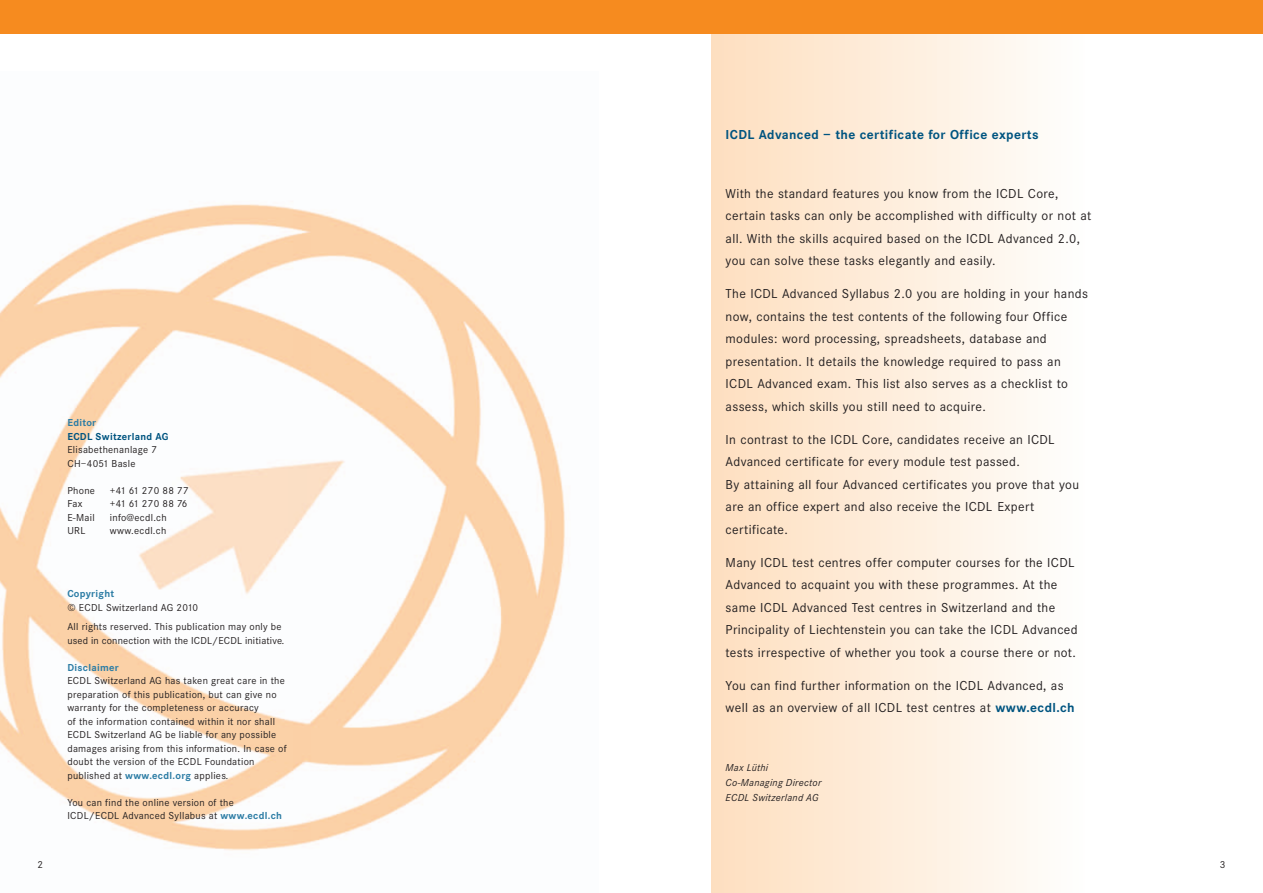
<style>
.page{position:relative;width:1263px;height:893px;background:#fff}
.page>*{position:absolute;margin:0;border:0;box-sizing:border-box;transform-origin:0 0}
.t1{font:13.5px/22.5px "Corporate S";letter-spacing:.025em;color:#231f20}
.t2{font:700 13.5px "Corporate S";letter-spacing:.03em;color:#005480}
.t3{font:10.5px/13.5px "Corporate S";letter-spacing:.025em;color:#231f20}
.t4{font:italic 10.5px/15px "Corporate S";letter-spacing:.025em;color:#231f20}
.t5{font:700 10.5px "Corporate S";letter-spacing:.03em;color:#2d7da5}
.t6{font:700 10.5px "Corporate S";letter-spacing:.03em;color:#005480}
.t7{font:10.5px "Corporate S";letter-spacing:-.02em;color:#231f20}
.s1{font-style:italic}
.s2{font-weight:700;color:#2d7da5}
.s3{font-weight:700;color:#005480}
</style>
<div class="page">
<img style="left:0;top:204px;width:565px;height:647px">
<div style="left:711px;top:23px;width:373px;height:870px;background:linear-gradient(to right,#fedebf,#fefefd)"></div>
<div style="left:0;top:0;width:1263px;height:34px;background:#f68b1f"></div>
<p class="t5" style="left:67px;top:419px;width:30px">Editor</p>
<p class="t6" style="left:67px;top:432px;width:103px">ECDL Switzerland AG</p>
<p class="t3" style="left:67px;top:444px;width:91px">Elisabethenanlage 7<br>CH–4051 Basle</p>
<p class="t3" style="left:67px;top:484px;width:29px">Phone</p>
<p class="t3" style="left:110px;top:484px;width:80px">+41 61 270 88 77</p>
<p class="t3" style="left:67px;top:498px;width:17px">Fax</p>
<p class="t7" style="left:110px;top:500px;width:79px">+41 61 270 88 76</p>
<p class="t3" style="left:67px;top:511px;width:29px">E-Mail</p>
<p class="t3" style="left:110px;top:511px;width:58px">info@ecdl.ch</p>
<p class="t3" style="left:67px;top:525px;width:19px">URL</p>
<p class="t3" style="left:110px;top:525px;width:58px">www.ecdl.ch</p>
<p class="t5" style="left:67px;top:589px;width:48px">Copyright</p>
<p class="t3" style="left:67px;top:598px;width:216px;line-height:19.5px">© ECDL Switzerland AG 2010<br>All rights reserved. This publication may only be</p>
<p class="t3" style="left:67px;top:634px;width:219px">used in connection with the ICDL/ECDL initiative<span class="s1">.</span></p>
<p class="t5" style="left:67px;top:663px;width:53px">Disclaimer</p>
<p class="t3" style="left:67px;top:675px;width:221px">ECDL Switzerland AG has taken great care in the preparation of this publication, but can give no warranty for the completeness or accuracy<br>of the information contained within it nor shall ECDL Switzerland AG be liable for any possible damages arising from this information. In case of doubt the version of the ECDL Foundation published at <span class="s2">www.ecdl.org</span> applies<span class="s1">.</span></p>
<p class="t3" style="left:67px;top:796px;width:216px">You can find the online version of the<br>ICDL/ECDL Advanced Syllabus at <span class="s2">www.ecdl.ch</span></p>
<p class="t2" style="left:726px;top:130px;width:314px">ICDL Advanced – the certificate for Office experts</p>
<p class="t1" style="left:726px;top:183px;width:367px">With the standard features you know from the ICDL Core, certain tasks can only be accomplished with difficulty or not at all. With the skills acquired based on the ICDL Advanced 2.0, you can solve these tasks elegantly and easily.</p>
<p class="t1" style="left:726px;top:284px;width:364px">The ICDL Advanced Syllabus 2.0 you are holding in your hands now, contains the test contents of the following four Office modules: word processing, spreadsheets, database and presentation. It details the knowledge required to pass an ICDL Advanced exam. This list also serves as a checklist to assess, which skills you still need to acquire.</p>
<p class="t1" style="left:726px;top:429px;width:355px">In contrast to the ICDL Core, candidates receive an ICDL Advanced certificate for every module test passed.<br>By attaining all four Advanced certificates you prove that you are an office expert and also receive the ICDL Expert certificate.</p>
<p class="t1" style="left:726px;top:552px;width:354px">Many ICDL test centres offer computer courses for the ICDL Advanced to acquaint you with these programmes. At the same ICDL Advanced Test centres in Switzerland and the Principality of Liechtenstein you can take the ICDL Advanced tests irrespective of whether you took a course there or not.</p>
<p class="t1" style="left:726px;top:675px;width:350px">You can find further information on the ICDL Advanced, as well as an overview of all ICDL test centres at <span class="s3">www.ecdl.ch</span></p>
<p class="t4" style="left:726px;top:761px;width:97px">Max Lüthi<br>Co-Managing Director<br>ECDL Switzerland AG</p>
<p class="t3" style="left:38px;top:859px;width:7px">2</p>
<p class="t3" style="left:1220px;top:859px;width:7px">3</p>
</div>
